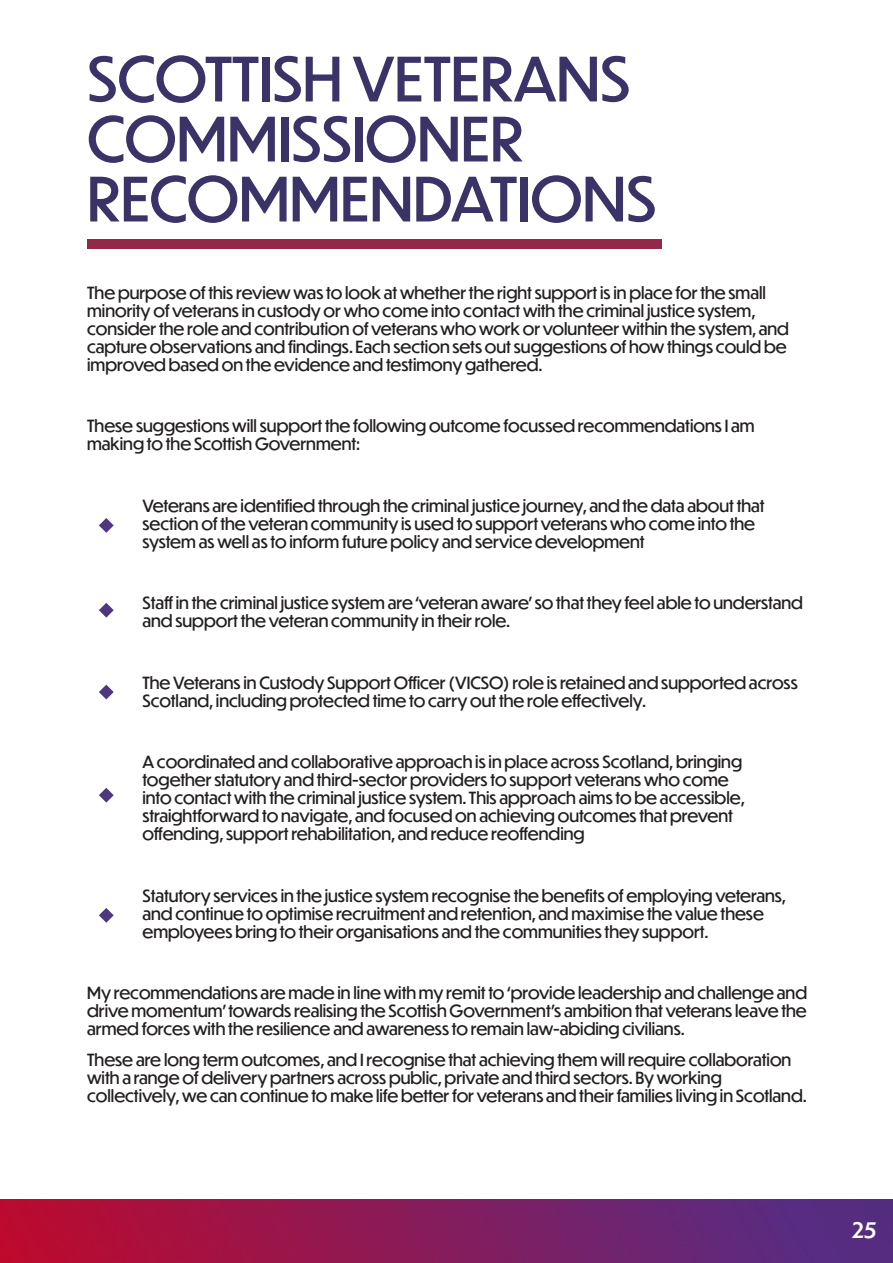
<style>
.page{position:relative;width:893px;height:1263px;background:#fff}
.page>*{position:absolute;margin:0;border:0;box-sizing:border-box;transform-origin:0 0}
._45_Header_black_C_Roboto{font:60px/60px "Dunbar Tall";color:#3a3367}
.t1{font:500 21px "Dunbar Tall";color:#fff}
._8_Content_black_Roboto{font:16.5px/18px "Dunbar Tall";color:#231f20}
</style>
<div class="page">
<img style="left:0;top:1199px;width:893px;height:64px">
<svg style="left:99px;top:518px;width:15px;height:15px"></svg>
<svg style="left:99px;top:603px;width:15px;height:15px"></svg>
<svg style="left:99px;top:685px;width:15px;height:14px"></svg>
<svg style="left:99px;top:788px;width:15px;height:15px"></svg>
<svg style="left:99px;top:908px;width:15px;height:15px"></svg>
<div style="left:88px;top:239px;width:574px;height:10px;background:#952847"></div>
<p class="_45_Header_black_C_Roboto" style="left:87px;top:47px;width:571px">SCOTTISH VETERANS<br>COMMISSIONER<br>RECOMMENDATIONS</p>
<p class="_8_Content_black_Roboto" style="left:87px;top:283px;width:703px">The purpose of this review was to look at whether the right support is in place for the small minority of veterans in custody or who come into contact with the criminal justice system, consider the role and contribution of veterans who work or volunteer within the system, and capture observations and findings. Each section sets out suggestions of how things could be improved based on the evidence and testimony gathered.</p>
<p class="_8_Content_black_Roboto" style="left:87px;top:416px;width:669px">These suggestions will support the following outcome focussed recommendations I am making to the Scottish Government:</p>
<p class="_8_Content_black_Roboto" style="left:142px;top:496px;width:624px">Veterans are identified through the criminal justice journey, and the data about that section of the veteran community is used to support veterans who come into the system as well as to inform future policy and service development</p>
<p class="_8_Content_black_Roboto" style="left:142px;top:593px;width:662px">Staff in the criminal justice system are ‘veteran aware’ so that they feel able to understand and support the veteran community in their role.</p>
<p class="_8_Content_black_Roboto" style="left:142px;top:673px;width:657px">The Veterans in Custody Support Officer (VICSO) role is retained and supported across<br>Scotland, including protected time to carry out the role effectively.</p>
<p class="_8_Content_black_Roboto" style="left:142px;top:752px;width:604px">A coordinated and collaborative approach is in place across Scotland, bringing together statutory and third-sector providers to support veterans who come into contact with the criminal justice system. This approach aims to be accessible, straightforward to navigate, and focused on achieving outcomes that prevent offending, support rehabilitation, and reduce reoffending</p>
<p class="_8_Content_black_Roboto" style="left:142px;top:886px;width:645px">Statutory services in the justice system recognise the benefits of employing veterans, and continue to optimise recruitment and retention, and maximise the value these employees bring to their organisations and the communities they support.</p>
<p class="_8_Content_black_Roboto" style="left:87px;top:983px;width:721px;text-align:justify">My recommendations are made in line with my remit to ‘provide leadership and challenge and drive momentum’ towards realising the Scottish Government’s ambition that veterans leave the armed forces with the resilience and awareness to remain law-abiding civilians.</p>
<p class="_8_Content_black_Roboto" style="left:87px;top:1050px;width:721px">These are long term outcomes, and I recognise that achieving them will require collaboration with a range of delivery partners across public, private and third sectors. By working collectively, we can continue to make life better for veterans and their families living in Scotland.</p>
<p class="t1" style="left:852px;top:1215px;width:26px">25</p>
</div>
